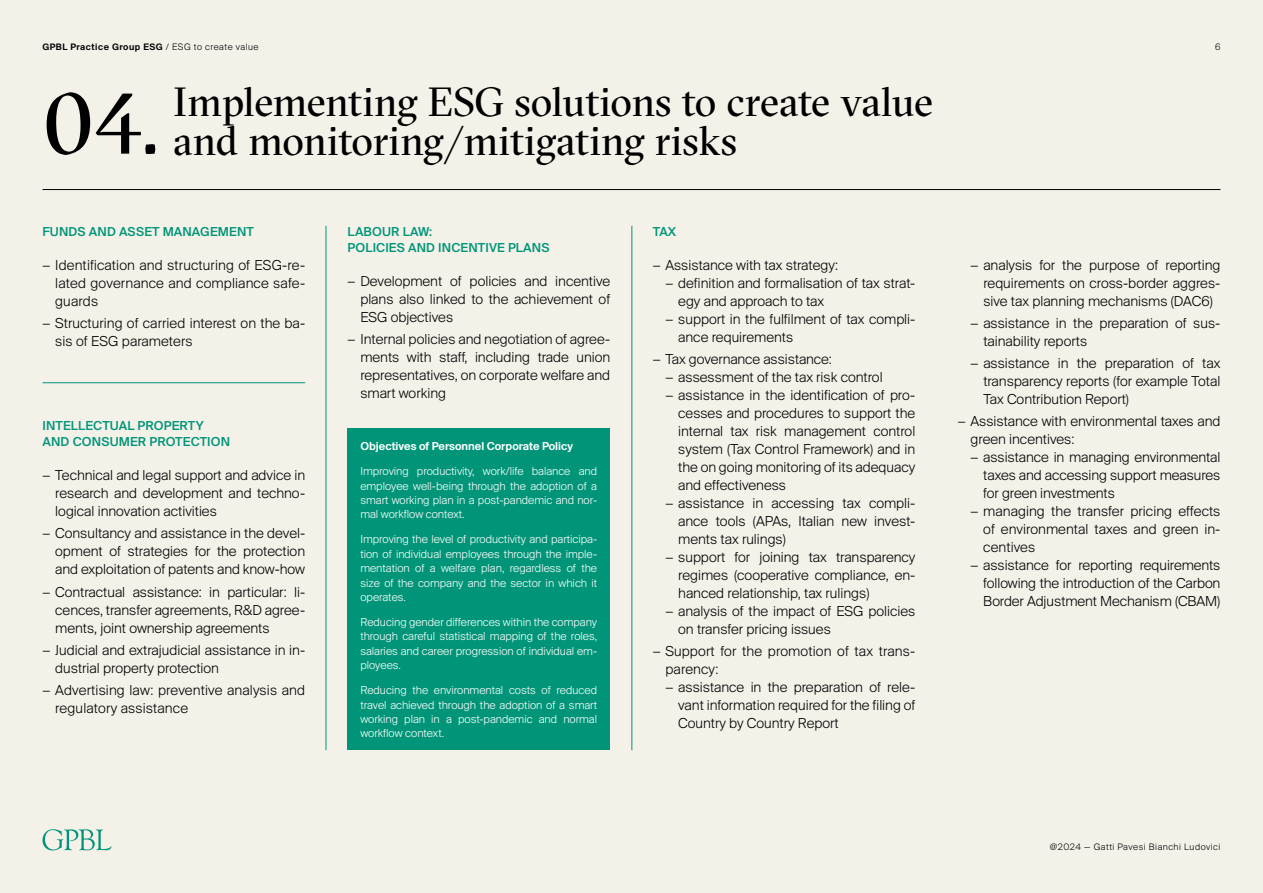
<style>
.page{position:relative;width:1263px;height:893px;background:#f4f1e9}
.page>*{position:absolute;margin:0;border:0;box-sizing:border-box;transform-origin:0 0}
.t1{font:85.8px "GT Sectra Fine";color:#000}
.t2{font:40.5px/38.7px "GT Sectra Fine";color:#000}
.t3{font:300 15px/18px "Suisse BP Intl";color:#000;text-align:justify}
.t4{font:500 13.5px/16.2px "Suisse BP Intl";letter-spacing:.01em;color:#009578}
.t5{font:300 12px/14.4px "Suisse BP Intl";color:#fff;text-align:justify}
.t6{font:12px "Suisse BP Intl Antique";color:#fff}
.t7{font:9.75px "Suisse BP Intl Antique";letter-spacing:.05em;color:#000}
.t8{font:300 9.75px "Suisse BP Intl";letter-spacing:.05em;color:#000}
.s1{font-family:"Suisse BP Intl";font-weight:300}
</style>
<div class="page">
<svg style="left:43px;top:829px;width:68px;height:21px"></svg>
<hr style="left:43px;top:189px;width:1177px;height:1px;background:#000">
<hr style="left:326px;top:226px;width:1px;height:524px;background:#009578">
<hr style="left:631px;top:226px;width:1px;height:524px;background:#009578">
<hr style="left:43px;top:382px;width:262px;height:1px;background:#009578">
<div style="left:348px;top:428px;width:262px;height:322px;background:#009578"></div>
<p class="t7" style="left:43px;top:41px;width:218px">GPBL Practice Group ESG <span class="s1">/ ESG to create value</span></p>
<h1 class="t1" style="left:43px;top:70px;width:117px">04.</h1>
<h2 class="t2" style="left:174px;top:82px;width:761px">Implementing ESG solutions to create value and monitoring/mitigating risks</h2>
<p class="t4" style="left:43px;top:223px;width:213px">FUNDS AND ASSET MANAGEMENT</p>
<p class="t3" style="left:55px;top:255px;width:251px;text-indent:-13px">− Identification and structuring of ESG-re&shy;lated governance and compliance safe&shy;guards</p>
<p class="t3" style="left:55px;top:314px;width:251px;text-indent:-13px">− Structuring of carried interest on the ba&shy;sis of ESG parameters</p>
<p class="t4" style="left:43px;top:417px;width:189px">INTELLECTUAL PROPERTY<br>AND CONSUMER PROTECTION</p>
<p class="t3" style="left:55px;top:466px;width:251px;text-indent:-13px">− Technical and legal support and advice in research and development and techno&shy;logical innovation activities</p>
<p class="t3" style="left:55px;top:524px;width:251px;text-indent:-13px">− Consultancy and assistance in the devel&shy;opment of strategies for the protection and exploitation of patents and know-how</p>
<p class="t3" style="left:55px;top:582px;width:251px;text-indent:-13px">− Contractual assistance: in particular: li&shy;cences, transfer agreements, R&amp;D agree&shy;ments, joint ownership agreements</p>
<p class="t3" style="left:55px;top:640px;width:251px;text-indent:-13px">− Judicial and extrajudicial assistance in in&shy;dustrial property protection</p>
<p class="t3" style="left:55px;top:681px;width:251px;text-indent:-13px">− Advertising law: preventive analysis and regulatory assistance</p>
<p class="t4" style="left:348px;top:223px;width:203px">LABOUR LAW:<br>POLICIES AND INCENTIVE PLANS</p>
<p class="t3" style="left:360px;top:272px;width:251px;text-indent:-13px">− Development of policies and incentive plans also linked to the achievement of ESG objectives</p>
<p class="t3" style="left:360px;top:330px;width:251px;text-indent:-13px">− Internal policies and negotiation of agree&shy;ments with staff, including trade union representatives, on corporate welfare and smart working</p>
<p class="t6" style="left:360px;top:439px;width:214px">Objectives of Personnel Corporate Policy</p>
<p class="t5" style="left:360px;top:464px;width:238px">Improving productivity, work/life balance and employee well-being through the adoption of a smart working plan in a post-pandemic and nor&shy;mal workflow context.</p>
<p class="t5" style="left:360px;top:532px;width:238px">Improving the level of productivity and participa&shy;tion of individual employees through the imple&shy;mentation of a welfare plan, regardless of the size of the company and the sector in which it operates.</p>
<p class="t5" style="left:360px;top:615px;width:238px">Reducing gender differences within the company through careful statistical mapping of the roles, salaries and career progression of individual em&shy;ployees.</p>
<p class="t5" style="left:360px;top:683px;width:238px">Reducing the environmental costs of reduced travel achieved through the adoption of a smart working plan in a post-pandemic and normal workflow context.</p>
<p class="t4" style="left:653px;top:223px;width:25px">TAX</p>
<p class="t3" style="left:653px;top:255px;width:187px">− Assistance with tax strategy:</p>
<p class="t3" style="left:665px;top:273px;width:251px">− definition and formalisation of tax strat-</p>
<p class="t3" style="left:678px;top:291px;width:147px">egy and approach to tax</p>
<p class="t3" style="left:665px;top:309px;width:251px">− support in the fulfilment of tax compli-</p>
<p class="t3" style="left:678px;top:327px;width:116px">ance requirements</p>
<p class="t3" style="left:653px;top:350px;width:181px">− Tax governance assistance:</p>
<p class="t3" style="left:665px;top:368px;width:219px">− assessment of the tax risk control</p>
<p class="t3" style="left:665px;top:386px;width:251px">− assistance in the identification of pro-</p>
<p class="t3" style="left:678px;top:404px;width:239px">cesses and procedures to support the</p>
<p class="t3" style="left:678px;top:422px;width:239px">internal tax risk management control</p>
<p class="t3" style="left:678px;top:440px;width:239px">system (Tax Control Framework) and in</p>
<p class="t3" style="left:678px;top:458px;width:239px">the on going monitoring of its adequacy</p>
<p class="t3" style="left:678px;top:476px;width:109px">and effectiveness</p>
<p class="t3" style="left:665px;top:494px;width:251px">− assistance in accessing tax compli-</p>
<p class="t3" style="left:678px;top:512px;width:239px">ance tools (APAs, Italian new invest-</p>
<p class="t3" style="left:678px;top:530px;width:109px">ments tax rulings)</p>
<p class="t3" style="left:665px;top:548px;width:251px">− support for joining tax transparency</p>
<p class="t3" style="left:678px;top:566px;width:239px">regimes (cooperative compliance, en-</p>
<p class="t3" style="left:678px;top:584px;width:193px">hanced relationship, tax rulings)</p>
<p class="t3" style="left:665px;top:602px;width:251px">− analysis of the impact of ESG policies</p>
<p class="t3" style="left:678px;top:620px;width:154px">on transfer pricing issues</p>
<p class="t3" style="left:653px;top:642px;width:264px">− Support for the promotion of tax trans-</p>
<p class="t3" style="left:665px;top:660px;width:55px">parency:</p>
<p class="t3" style="left:665px;top:678px;width:251px">− assistance in the preparation of rele-</p>
<p class="t3" style="left:678px;top:696px;width:239px">vant information required for the filing of</p>
<p class="t3" style="left:678px;top:714px;width:162px">Country by Country Report</p>
<p class="t8" style="left:1215px;top:41px;width:7px">6</p>
<p class="t3" style="left:983px;top:255px;width:239px;text-indent:-13px">− analysis for the purpose of reporting requirements on cross-border aggres&shy;sive tax planning mechanisms (DAC6)</p>
<p class="t3" style="left:983px;top:314px;width:239px;text-indent:-13px">− assistance in the preparation of sus&shy;tainability reports</p>
<p class="t3" style="left:983px;top:354px;width:239px;text-indent:-13px">− assistance in the preparation of tax transparency reports (for example Total Tax Contribution Report)</p>
<p class="t3" style="left:958px;top:412px;width:264px">− Assistance with environmental taxes and</p>
<p class="t3" style="left:970px;top:430px;width:105px">green incentives:</p>
<p class="t3" style="left:970px;top:448px;width:251px">− assistance in managing environmental</p>
<p class="t3" style="left:983px;top:466px;width:239px">taxes and accessing support measures</p>
<p class="t3" style="left:983px;top:484px;width:133px">for green investments</p>
<p class="t3" style="left:970px;top:502px;width:251px">− managing the transfer pricing effects</p>
<p class="t3" style="left:983px;top:520px;width:239px">of environmental taxes and green in-</p>
<p class="t3" style="left:983px;top:538px;width:53px">centives</p>
<p class="t3" style="left:970px;top:556px;width:251px">− assistance for reporting requirements</p>
<p class="t3" style="left:983px;top:574px;width:239px">following the introduction of the Carbon</p>
<p class="t3" style="left:983px;top:592px;width:239px">Border Adjustment Mechanism (CBAM)</p>
<p class="t8" style="left:1050px;top:841px;width:172px">@2024 — Gatti Pavesi Bianchi Ludovici</p>
</div>
